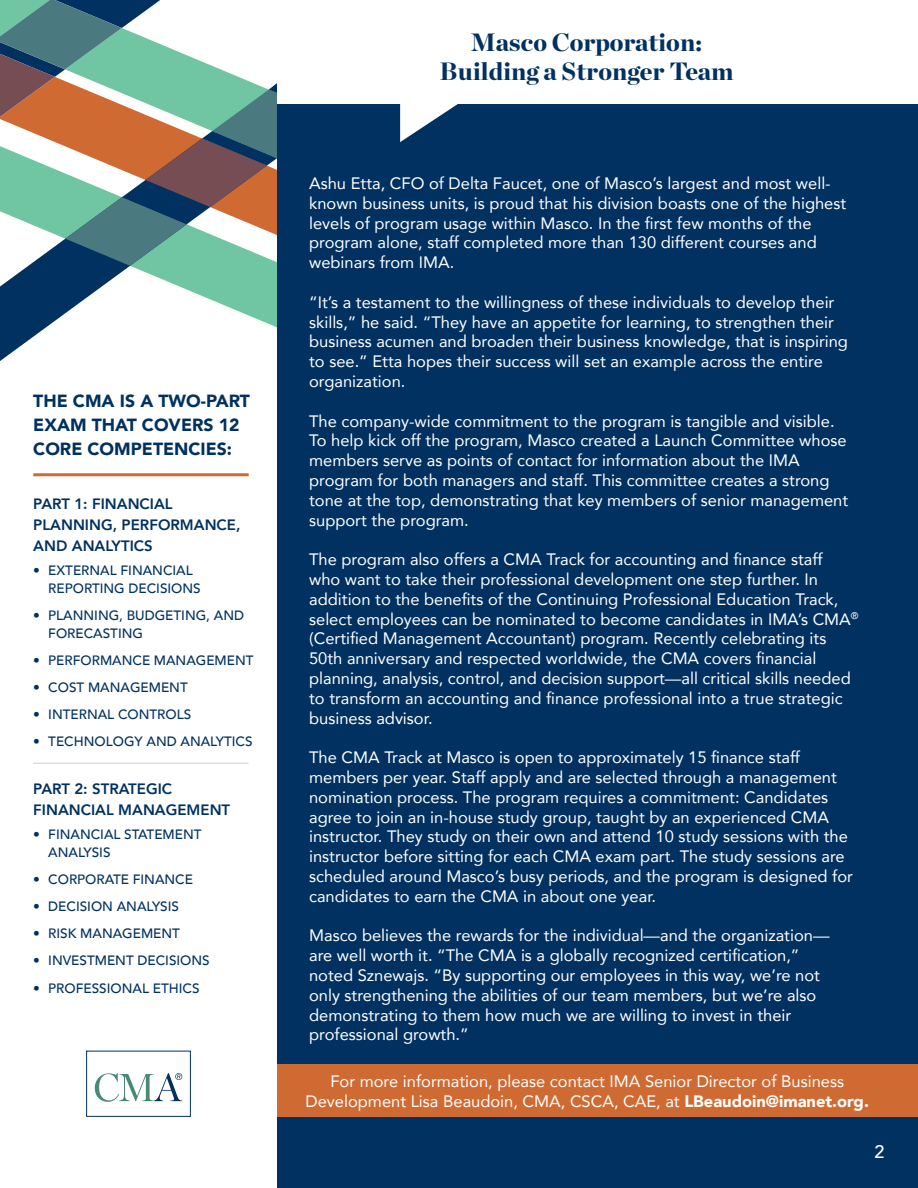
<style>
.page{position:relative;width:918px;height:1188px;background:#fff}
.page>*{position:absolute;margin:0;border:0;box-sizing:border-box;transform-origin:0 0}
.t1{font:900 25.05px/28.8px "Chronicle Display";color:#003160;text-align:center}
.t2{font:500 18px "Avenir LT Std";color:#fff}
.t3{font:900 17.55px/23.9px "Avenir";color:#003160}
.t4{font:16.5px/19.8px "Avenir";color:#fff}
.t5{font:800 15px/21px "Avenir";color:#003160}
.t6{font:500 13.5px/18px "Avenir";color:#003160}
.s1{font-weight:900}
</style>
<div class="page">
<div style="left:86px;top:1051px;width:105px;height:66px;border:1px solid #003160"></div>
<svg style="left:95px;top:1073px;width:87px;height:29px"></svg>
<div style="left:277px;top:105px;width:641px;height:1083px;background:#003160"></div>
<svg style="left:400px;top:104px;width:64px;height:38px"></svg>
<svg style="left:0;top:266px;width:267px;height:95px"></svg>
<svg style="left:0;top:0;width:277px;height:266px"></svg>
<hr style="left:33px;top:473px;width:216px;height:3px;background:#cf6b32">
<hr style="left:33px;top:763px;width:215px;height:1px;background:#d5d2d5">
<div style="left:277px;top:1064px;width:641px;height:53px;background:#cf6b32"></div>
<p class="t3" style="left:33px;top:389px;width:218px">THE CMA IS A TWO-PART<br>EXAM THAT COVERS 12<br>CORE COMPETENCIES:</p>
<p class="t5" style="left:33px;top:494px;width:209px">PART 1: FINANCIAL<br>PLANNING, PERFORMANCE,<br>AND ANALYTICS</p>
<p class="t6" style="left:48px;top:561px;width:154px;text-indent:-15px">• EXTERNAL FINANCIAL<br>REPORTING DECISIONS</p>
<p class="t6" style="left:48px;top:606px;width:197px;text-indent:-15px">• PLANNING, BUDGETING, AND<br>FORECASTING</p>
<p class="t6" style="left:33px;top:651px;width:222px">• PERFORMANCE MANAGEMENT</p>
<p class="t6" style="left:33px;top:678px;width:156px">• COST MANAGEMENT</p>
<p class="t6" style="left:33px;top:705px;width:159px">• INTERNAL CONTROLS</p>
<p class="t6" style="left:33px;top:732px;width:221px">• TECHNOLOGY AND ANALYTICS</p>
<p class="t5" style="left:33px;top:779px;width:198px">PART 2: STRATEGIC<br>FINANCIAL MANAGEMENT</p>
<p class="t6" style="left:48px;top:825px;width:155px;text-indent:-15px">• FINANCIAL STATEMENT<br>ANALYSIS</p>
<p class="t6" style="left:33px;top:870px;width:161px">• CORPORATE FINANCE</p>
<p class="t6" style="left:33px;top:897px;width:147px">• DECISION ANALYSIS</p>
<p class="t6" style="left:33px;top:924px;width:148px">• RISK MANAGEMENT</p>
<p class="t6" style="left:33px;top:951px;width:178px">• INVESTMENT DECISIONS</p>
<p class="t6" style="left:33px;top:978px;width:168px">• PROFESSIONAL ETHICS</p>
<p class="t1" style="left:440px;top:26px;width:295px">Masco Corporation:<br>Building a Stronger Team</p>
<p class="t4" style="left:309px;top:173px;width:539px">Ashu Etta, CFO of Delta Faucet, one of Masco’s largest and most well&shy;known business units, is proud that his division boasts one of the highest levels of program usage within Masco. In the first few months of the program alone, staff completed more than 130 different courses and webinars from IMA.</p>
<p class="t4" style="left:309px;top:292px;width:540px">“It’s a testament to the willingness of these individuals to develop their skills,” he said. “They have an appetite for learning, to strengthen their business acumen and broaden their business knowledge, that is inspiring to see.” Etta hopes their success will set an example across the entire organization.</p>
<p class="t4" style="left:309px;top:411px;width:541px">The company-wide commitment to the program is tangible and visible.<br>To help kick off the program, Masco created a Launch Committee whose members serve as points of contact for information about the IMA program for both managers and staff. This committee creates a strong tone at the top, demonstrating that key members of senior management support the program.</p>
<p class="t4" style="left:309px;top:549px;width:551px">The program also offers a CMA Track for accounting and finance staff<br>who want to take their professional development one step further. In addition to the benefits of the Continuing Professional Education Track, select employees can be nominated to become candidates in IMA’s CMA<sup>® </sup>(Certified Management Accountant) program. Recently celebrating its 50th anniversary and respected worldwide, the CMA covers financial planning, analysis, control, and decision support—all critical skills needed to transform an accounting and finance professional into a true strategic business advisor.</p>
<p class="t4" style="left:309px;top:747px;width:545px">The CMA Track at Masco is open to approximately 15 finance staff members per year. Staff apply and are selected through a management nomination process. The program requires a commitment: Candidates agree to join an in-house study group, taught by an experienced CMA instructor. They study on their own and attend 10 study sessions with the instructor before sitting for each CMA exam part. The study sessions are scheduled around Masco’s busy periods, and the program is designed for candidates to earn the CMA in about one year.</p>
<p class="t4" style="left:309px;top:925px;width:522px">Masco believes the rewards for the individual—and the organization— are well worth it. “The CMA is a globally recognized certification,” noted Sznewajs. “By supporting our employees in this way, we’re not only strengthening the abilities of our team members, but we’re also demonstrating to them how much we are willing to invest in their professional growth.”</p>
<p class="t4" style="left:306px;top:1071px;width:565px;text-align:center">For more information, please contact IMA Senior Director of Business<br>Development Lisa Beaudoin, CMA, CSCA, CAE, at <span class="s1">LBeaudoin@imanet.org.</span></p>
<p class="t2" style="left:875px;top:1142px;width:12px">2</p>
</div>
